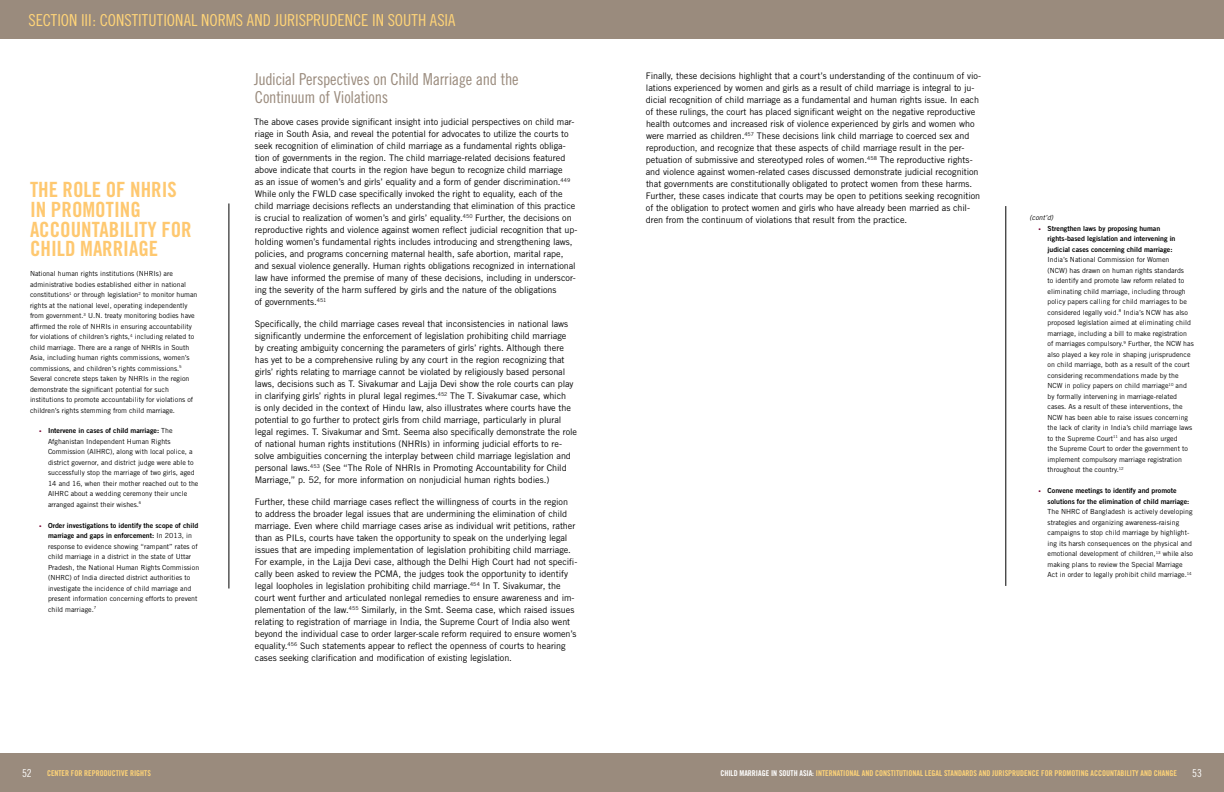
<style>
.page{position:relative;width:1224px;height:792px;background:#fff}
.page>*{position:absolute;margin:0;border:0;box-sizing:border-box;transform-origin:0 0}
.t1{font:21px/20px "Trade Gothic Bold Cond Twenty";color:#fec870}
.t2{font:16.5px/18px "Trade Gothic Cond Eighteen";letter-spacing:-.015em;color:#9a8b7d}
.t3{font:16.5px "Trade Gothic Cond Eighteen";color:#ffd478}
.t4{font:11px "Trade Gothic Cond Eighteen";color:#fff}
.t5{font:9px/12px "Trade Gothic";letter-spacing:-.005em;color:#000}
.t6{font:8px "Trade Gothic Bold Cond Twenty";color:#ffd478}
.t7{font:7px/10.5px "Trade Gothic";color:#000}
.t8{font:7px/10.5px "Trade Gothic Bold Two";color:#000}
.t9{font:italic 7px "Trade Gothic";color:#000}
.s1{font-family:"Trade Gothic";font-size:5px;color:#780032}
.s2{font-family:"Trade Gothic"}
.s3{color:#fff}
</style>
<div class="page">
<div style="left:0;top:754px;width:1224px;height:38px;background:#9a8b7d"></div>
<div style="left:0;top:0;width:1224px;height:38px;background:#9a8b7d"></div>
<hr style="left:229px;top:203px;width:1px;height:386px;background:#000">
<hr style="left:1006px;top:206px;width:1px;height:380px;background:#000">
<h2 class="t3" style="left:29px;top:10px;width:429px">SECTION III: CONSTITUTIONAL NORMS AND JURISPRUDENCE IN SOUTH ASIA</h2>
<h1 class="t1" style="left:30px;top:179px;width:147px">THE ROLE OF NHRIS<br>IN PROMOTING<br>ACCOUNTABILITY</h1>
<h1 class="t1" style="left:161px;top:219px;width:11px">FOR</h1>
<h1 class="t1" style="left:30px;top:239px;width:20px">CHILD</h1>
<h1 class="t1" style="left:80px;top:239px;width:24px">MARRIAGE</h1>
<p class="t7" style="left:30px;top:268px;width:169px">National human rights institutions (NHRIs) are administrative bodies established either in national constitutions<sup>1</sup> or through legislation<sup>2</sup> to monitor human rights at the national level, operating independently from government.<sup>3</sup> U.N. treaty monitoring bodies have affirmed the role of NHRIs in ensuring accountability for violations of children’s rights,<sup>4</sup> including related to child marriage. There are a range of NHRIs in South Asia, including human rights commissions, women’s commissions, and children’s rights commissions.<sup>5<br></sup>Several concrete steps taken by NHRIs in the region demonstrate the significant potential for such institutions to promote accountability for violations of children’s rights stemming from child marriage.</p>
<p class="t8" style="left:39px;top:425px;width:135px"><span class="s1">•</span> Intervene in cases of child marriage: <span class="s2">The</span></p>
<p class="t7" style="left:48px;top:436px;width:152px">Afghanistan Independent Human Rights Commission (AIHRC), along with local police, a district governor, and district judge were able to successfully stop the marriage of two girls, aged 14 and 16, when their mother reached out to the AIHRC about a wedding ceremony their uncle arranged against their wishes.<sup>6</sup></p>
<p class="t8" style="left:39px;top:520px;width:161px;text-align:center"><span class="s1">•</span> Order investigations to identify the scope of child marriage and gaps in enforcement: <span class="s2">In 2013, in</span></p>
<p class="t7" style="left:48px;top:541px;width:153px">response to evidence showing “rampant” rates of child marriage in a district in the state of Uttar Pradesh, the National Human Rights Commission (NHRC) of India directed district authorities to investigate the incidence of child marriage and present information concerning efforts to prevent child marriage.<sup>7</sup></p>
<h2 class="t2" style="left:254px;top:70px;width:266px">Judicial Perspectives on Child Marriage and the<br>Continuum of Violations</h2>
<p class="t5" style="left:254px;top:116px;width:325px">The above cases provide significant insight into judicial perspectives on child mar&shy;riage in South Asia, and reveal the potential for advocates to utilize the courts to seek recognition of elimination of child marriage as a fundamental rights obliga&shy;tion of governments in the region. The child marriage-related decisions featured above indicate that courts in the region have begun to recognize child marriage<br>as an issue of women’s and girls’ equality and a form of gender discrimination.<sup>449<br></sup>While only the FWLD case specifically invoked the right to equality, each of the child marriage decisions reflects an understanding that elimination of this practice is crucial to realization of women’s and girls’ equality.<sup>450</sup> Further, the decisions on reproductive rights and violence against women reflect judicial recognition that up&shy;holding women’s fundamental rights includes introducing and strengthening laws, policies, and programs concerning maternal health, safe abortion, marital rape, and sexual violence generally. Human rights obligations recognized in international law have informed the premise of many of these decisions, including in underscor&shy;ing the severity of the harm suffered by girls and the nature of the obligations<br>of governments.<sup>451</sup></p>
<p class="t5" style="left:255px;top:318px;width:324px">Specifically, the child marriage cases reveal that inconsistencies in national laws significantly undermine the enforcement of legislation prohibiting child marriage by creating ambiguity concerning the parameters of girls’ rights. Although there has yet to be a comprehensive ruling by any court in the region recognizing that girls’ rights relating to marriage cannot be violated by religiously based personal laws, decisions such as T. Sivakumar and Lajja Devi show the role courts can play in clarifying girls’ rights in plural legal regimes.<sup>452</sup> The T. Sivakumar case, which<br>is only decided in the context of Hindu law, also illustrates where courts have the potential to go further to protect girls from child marriage, particularly in plural legal regimes. T. Sivakumar and Smt. Seema also specifically demonstrate the role of national human rights institutions (NHRIs) in informing judicial efforts to re&shy;solve ambiguities concerning the interplay between child marriage legislation and personal laws.<sup>453</sup> (See “The Role of NHRIs in Promoting Accountability for Child Marriage,” p. 52, for more information on nonjudicial human rights bodies.)</p>
<p class="t5" style="left:255px;top:496px;width:324px">Further, these child marriage cases reflect the willingness of courts in the region to address the broader legal issues that are undermining the elimination of child marriage. Even where child marriage cases arise as individual writ petitions, rather than as PILs, courts have taken the opportunity to speak on the underlying legal issues that are impeding implementation of legislation prohibiting child marriage.<br>For example, in the Lajja Devi case, although the Delhi High Court had not specifi&shy;cally been asked to review the PCMA, the judges took the opportunity to identify legal loopholes in legislation prohibiting child marriage.<sup>454</sup> In T. Sivakumar, the court went further and articulated nonlegal remedies to ensure awareness and im&shy;plementation of the law.<sup>455</sup> Similarly, in the Smt. Seema case, which raised issues relating to registration of marriage in India, the Supreme Court of India also went beyond the individual case to order larger-scale reform required to ensure women’s equality.<sup>456</sup> Such statements appear to reflect the openness of courts to hearing cases seeking clarification and modification of existing legislation.</p>
<p class="t5" style="left:646px;top:70px;width:337px">Finally, these decisions highlight that a court’s understanding of the continuum of vio&shy;lations experienced by women and girls as a result of child marriage is integral to ju&shy;dicial recognition of child marriage as a fundamental and human rights issue. In each of these rulings, the court has placed significant weight on the negative reproductive health outcomes and increased risk of violence experienced by girls and women who were married as children.<sup>457</sup> These decisions link child marriage to coerced sex and reproduction, and recognize that these aspects of child marriage result in the per&shy;petuation of submissive and stereotyped roles of women.<sup>458</sup> The reproductive rights&shy;and violence against women-related cases discussed demonstrate judicial recognition that governments are constitutionally obligated to protect women from these harms.<br>Further, these cases indicate that courts may be open to petitions seeking recognition of the obligation to protect women and girls who have already been married as chil&shy;dren from the continuum of violations that result from the practice.</p>
<p class="t9" style="left:1030px;top:213px;width:25px">(cont’d)</p>
<p class="t8" style="left:1048px;top:223px;width:129px;text-indent:-9px"><span class="s1">•</span> Strengthen laws by proposing human rights-based legislation and intervening in judicial cases concerning child marriage:</p>
<p class="t7" style="left:1048px;top:254px;width:148px">India’s National Commission for Women<br>(NCW) has drawn on human rights standards<br>to identify and promote law reform related to eliminating child marriage, including through policy papers calling for child marriages to be considered legally void.<sup>8</sup> India’s NCW has also proposed legislation aimed at eliminating child marriage, including a bill to make registration of marriages compulsory.<sup>9</sup> Further, the NCW has also played a key role in shaping jurisprudence on child marriage, both as a result of the court considering recommendations made by the NCW in policy papers on child marriage<sup>10</sup> and by formally intervening in marriage-related cases. As a result of these interventions, the NCW has been able to raise issues concerning the lack of clarity in India’s child marriage laws to the Supreme Court<sup>11</sup> and has also urged<br>the Supreme Court to order the government to implement compulsory marriage registration throughout the country.<sup>12</sup></p>
<p class="t8" style="left:1048px;top:485px;width:143px;text-indent:-9px"><span class="s1">•</span> Convene meetings to identify and promote solutions for the elimination of child marriage:</p>
<p class="t7" style="left:1048px;top:506px;width:147px">The NHRC of Bangladesh is actively developing strategies and organizing awareness-raising campaigns to stop child marriage by highlight&shy;ing its harsh consequences on the physical and emotional development of children,<sup>13</sup> while also making plans to review the Special Marriage Act in order to legally prohibit child marriage.<sup>14</sup></p>
<p class="t4" style="left:22px;top:766px;width:11px">52</p>
<p class="t6" style="left:47px;top:768px;width:105px">CENTER FOR REPRODUCTIVE RIGHTS</p>
<p class="t6" style="left:720px;top:768px;width:458px"><span class="s3">CHILD MARRIAGE IN SOUTH ASIA:</span> INTERNATIONAL AND CONSTITUTIONAL LEGAL STANDARDS AND JURISPRUDENCE FOR PROMOTING ACCOUNTABILITY AND CHANGE</p>
<p class="t4" style="left:1192px;top:766px;width:11px">53</p>
</div>
